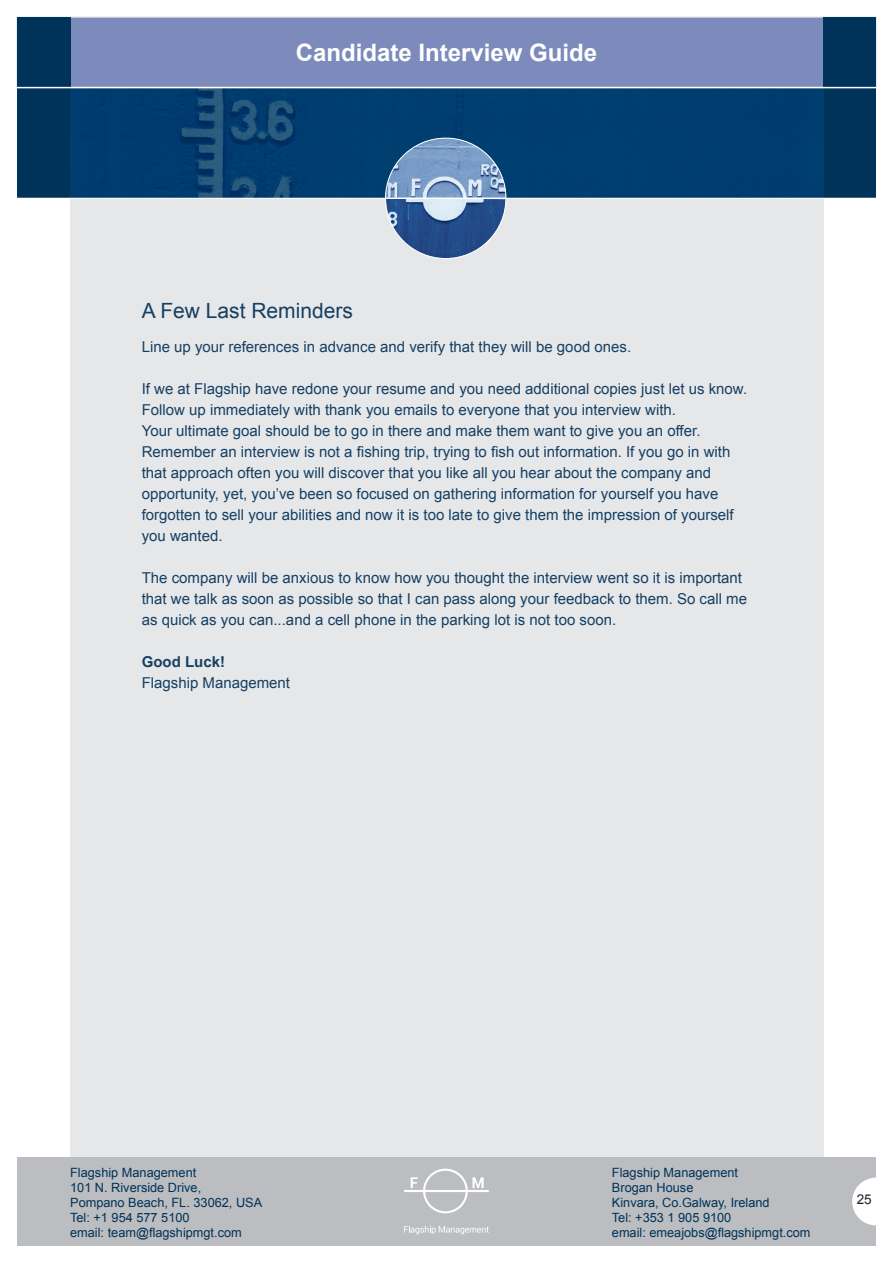
<style>
.page{position:relative;width:893px;height:1263px;background:#fff}
.page>*{position:absolute;margin:0;border:0;box-sizing:border-box;transform-origin:0 0}
.t1{font:700 24px "Arial";color:#fff}
.t2{font:21px "Arial";color:#154064}
.t3{font:15px/21px "Arial";color:#154064}
.t4{font:700 15px "Arial";color:#154064}
.t5{font:13.5px "Arial";color:#231f20}
.t6{font:12.75px/15px "Arial";color:#003359}
</style>
<div class="page">
<div style="left:70px;top:172px;width:753px;height:997px;background:#e6e7e9"></div>
<div style="left:17px;top:88px;width:859px;height:110px;background:#003359"></div>
<img style="left:70px;top:88px;width:753px;height:110px">
<svg style="left:385px;top:137px;width:122px;height:122px"></svg>
<hr style="left:0;top:198px;width:893px;height:1px;background:#fff">
<div style="left:17px;top:17px;width:859px;height:70px;background:#7c8bbb;border:1px solid #bcbdc0"></div>
<div style="left:17px;top:17px;width:53px;height:70px;background:#003359"></div>
<div style="left:823px;top:17px;width:53px;height:70px;background:#003359"></div>
<div style="left:17px;top:1157px;width:859px;height:89px;background:#bcbdc0"></div>
<svg style="left:404px;top:1226px;width:85px;height:8px"></svg>
<svg style="left:404px;top:1168px;width:85px;height:45px"></svg>
<svg style="left:852px;top:1177px;width:24px;height:48px"></svg>
<h1 class="t1" style="left:296px;top:37px;width:303px">Candidate Interview Guide</h1>
<h2 class="t2" style="left:142px;top:297px;width:213px">A Few Last Reminders</h2>
<p class="t3" style="left:142px;top:336px;width:491px">Line up your references in advance and verify that they will be good ones.</p>
<p class="t3" style="left:142px;top:378px;width:607px">If we at Flagship have redone your resume and you need additional copies just let us know.<br>Follow up immediately with thank you emails to everyone that you interview with.<br>Your ultimate goal should be to go in there and make them want to give you an offer.<br>Remember an interview is not a fishing trip, trying to fish out information. If you go in with that approach often you will discover that you like all you hear about the company and opportunity, yet, you’ve been so focused on gathering information for yourself you have forgotten to sell your abilities and now it is too late to give them the impression of yourself you wanted.</p>
<p class="t3" style="left:142px;top:567px;width:607px">The company will be anxious to know how you thought the interview went so it is important that we talk as soon as possible so that I can pass along your feedback to them. So call me as quick as you can...and a cell phone in the parking lot is not too soon.</p>
<p class="t4" style="left:142px;top:651px;width:85px">Good Luck!</p>
<p class="t3" style="left:142px;top:672px;width:150px">Flagship Management</p>
<p class="t6" style="left:70px;top:1165px;width:194px">Flagship Management<br>101 N. Riverside Drive,<br>Pompano Beach, FL. 33062, USA<br>Tel: +1 954 577 5100<br>email: team@flagshipmgt.com</p>
<p class="t6" style="left:612px;top:1165px;width:200px">Flagship Management<br>Brogan House<br>Kinvara, Co.Galway, Ireland<br>Tel: +353 1 905 9100<br>email: emeajobs@flagshipmgt.com</p>
<p class="t5" style="left:857px;top:1191px;width:17px">25</p>
</div>
